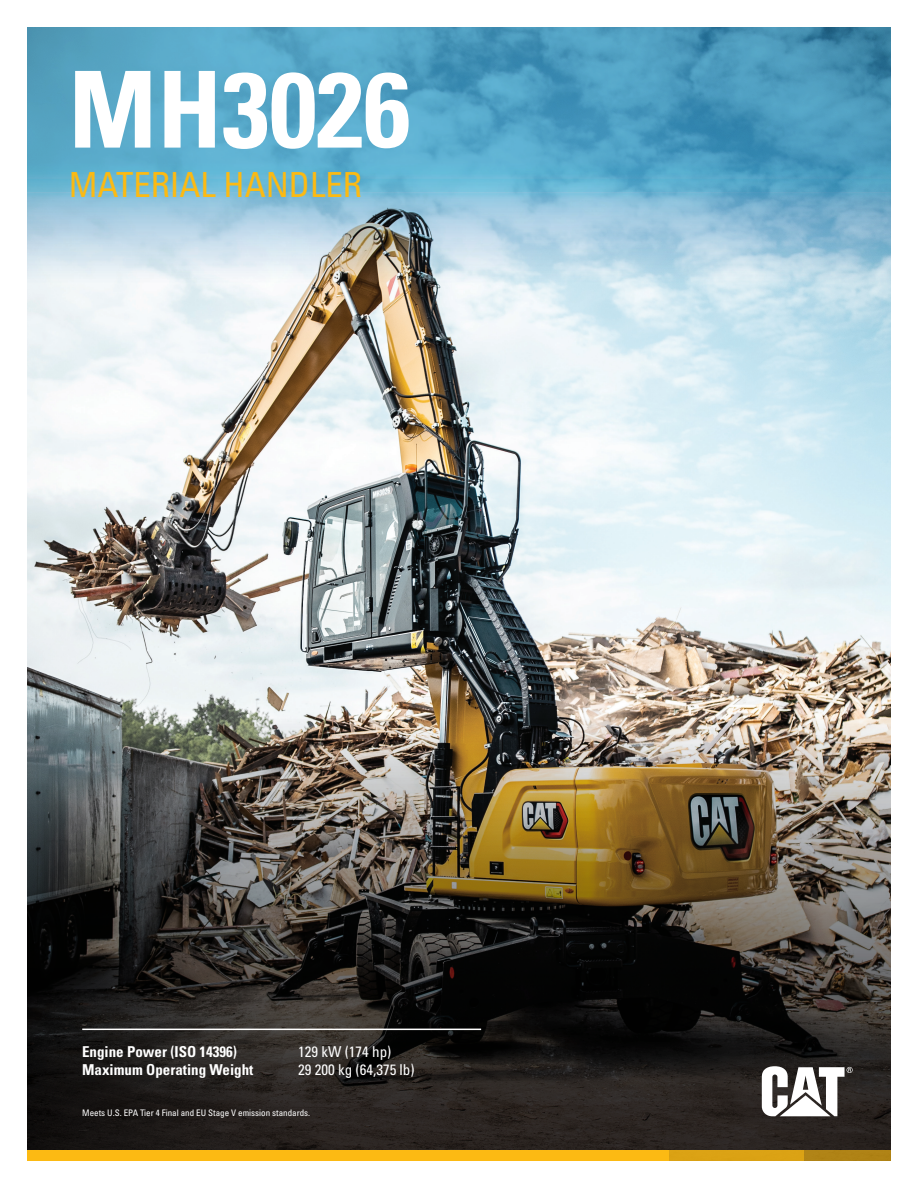
<style>
.page{position:relative;width:918px;height:1188px;background:#fff}
.page>*{position:absolute;margin:0;border:0;box-sizing:border-box;transform-origin:0 0}
.t1{font:106.2px "Univers LTCYR 67 Bold Cond";color:#fff}
.t2{font:condensed 34.5px "Univers LTCYR 57";color:#fcba13}
.t3{font:15px "Univers LTCYR 67 Bold Cond";color:#fff}
.t4{font:condensed 15px "Univers LTCYR 57";color:#fff}
.t5{font:condensed 9px "Univers LTCYR 57";color:#fff}
</style>
<div class="page">
<img style="left:27px;top:340px;width:864px;height:811px">
<svg style="left:27px;top:27px;width:864px;height:313px;background:#83b8cf"></svg>
<div style="left:27px;top:1151px;width:641px;height:10px;background:#fcba13"></div>
<div style="left:667px;top:1151px;width:137px;height:10px;background:#dba214"></div>
<div style="left:804px;top:1151px;width:87px;height:10px;background:#b08315"></div>
<svg style="left:762px;top:1066px;width:91px;height:50px"></svg>
<hr style="left:82px;top:1029px;width:399px;height:1px;background:#fff">
<h1 class="t1" style="left:69px;top:45px;width:343px">MH3026</h1>
<h2 class="t2" style="left:69px;top:163px;width:295px">MATERIAL HANDLER</h2>
<h3 class="t3" style="left:82px;top:1042px;width:156px">Engine Power (ISO 14396)</h3>
<h3 class="t4" style="left:298px;top:1042px;width:95px">129 kW (174 hp)</h3>
<h3 class="t3" style="left:82px;top:1060px;width:173px">Maximum Operating Weight</h3>
<h3 class="t4" style="left:298px;top:1060px;width:118px">29 200 kg (64,375 lb)</h3>
<p class="t5" style="left:82px;top:1107px;width:229px">Meets U.S. EPA Tier 4 Final and EU Stage V emission standards.</p>
</div>
